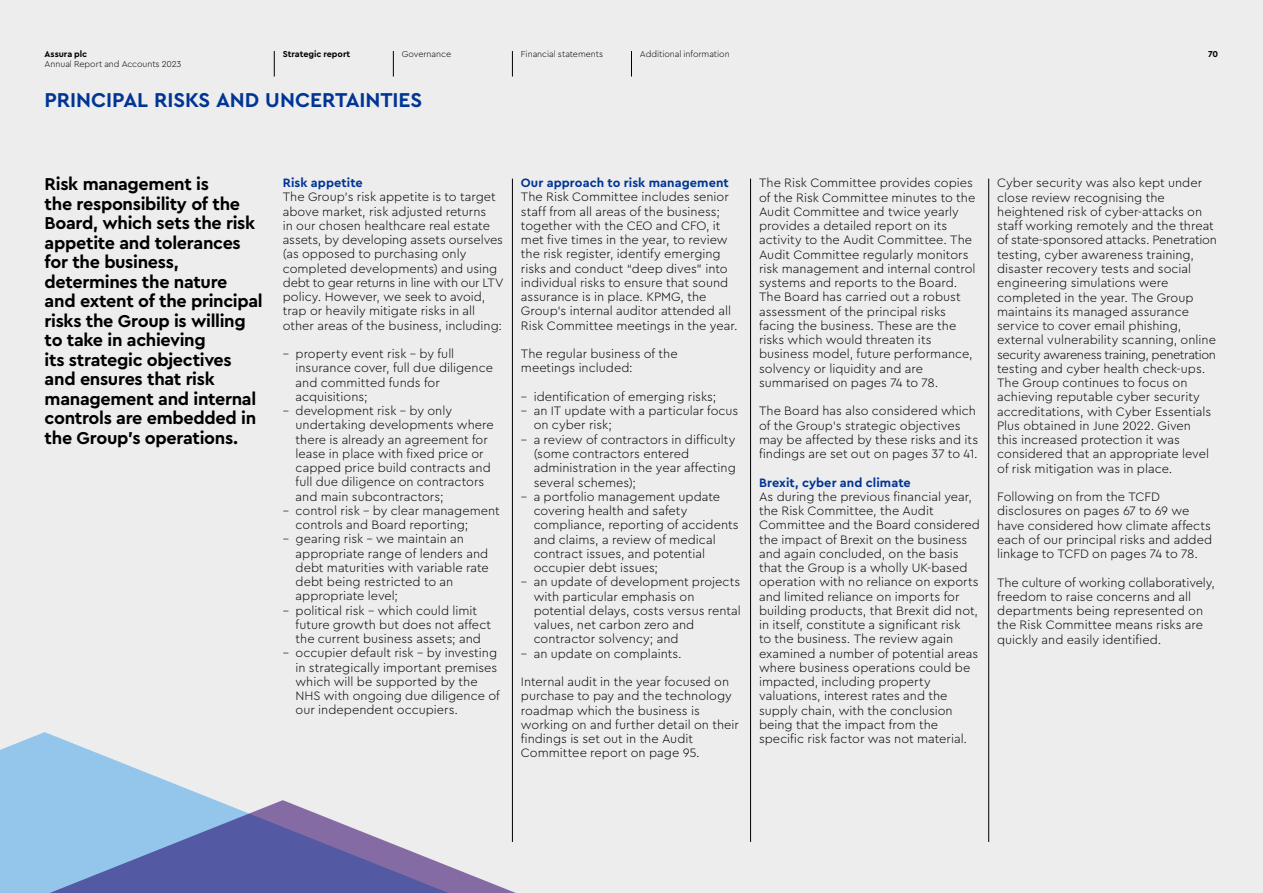
<style>
.page{position:relative;width:1263px;height:893px;background:#ededed}
.page>*{position:absolute;margin:0;border:0;box-sizing:border-box;transform-origin:0 0}
.t1{font:700 21px "Cera Pro";letter-spacing:-.005em;color:#003595}
.t2{font:700 18px/19.5px "Cera Pro";letter-spacing:-.02em;color:#000}
.t3{font:300 12.75px/14.2px "Cera Pro";color:#000}
.t4{font:700 12.75px "Cera Pro";letter-spacing:.005em;color:#003595}
.t5{font:300 9px "Cera Pro";letter-spacing:-.005em;color:#000}
.t6{font:700 9px "Cera Pro";letter-spacing:-.005em;color:#000}
</style>
<div class="page">
<svg style="left:0;top:732px;width:215px;height:68px;fill:#94c6ec"></svg>
<svg style="left:0;top:800px;width:752px;height:93px"></svg>
<hr style="left:750px;top:179px;width:1px;height:663px;background:#000">
<hr style="left:512px;top:179px;width:1px;height:663px;background:#000">
<hr style="left:988px;top:179px;width:1px;height:663px;background:#000">
<svg style="left:274px;top:51px;width:1px;height:26px"></svg>
<svg style="left:393px;top:51px;width:1px;height:26px"></svg>
<svg style="left:512px;top:51px;width:1px;height:26px"></svg>
<svg style="left:631px;top:51px;width:1px;height:26px"></svg>
<p class="t6" style="left:45px;top:48px;width:44px">Assura plc</p>
<p class="t5" style="left:45px;top:58px;width:138px">Annual Report and Accounts 2023</p>
<p class="t6" style="left:283px;top:48px;width:69px">Strategic report</p>
<p class="t5" style="left:402px;top:48px;width:51px">Governance</p>
<p class="t5" style="left:521px;top:48px;width:84px">Financial statements</p>
<p class="t5" style="left:640px;top:48px;width:91px">Additional information</p>
<p class="t6" style="left:1208px;top:48px;width:12px">70</p>
<h1 class="t1" style="left:45px;top:86px;width:379px">PRINCIPAL RISKS AND UNCERTAINTIES</h1>
<p class="t2" style="left:45px;top:174px;width:220px">Risk management is<br>the responsibility of the<br>Board, which sets the risk appetite and tolerances for the business, determines the nature and extent of the principal risks the Group is willing to take in achieving<br>its strategic objectives and ensures that risk management and internal controls are embedded in the Group’s operations.</p>
<p class="t4" style="left:283px;top:174px;width:82px">Risk appetite</p>
<p class="t3" style="left:283px;top:189px;width:222px">The Group’s risk appetite is to target above market, risk adjusted returns<br>in our chosen healthcare real estate assets, by developing assets ourselves (as opposed to purchasing only completed developments) and using debt to gear returns in line with our LTV policy. However, we seek to avoid, trap or heavily mitigate risks in all other areas of the business, including:</p>
<p class="t3" style="left:296px;top:346px;width:199px;text-indent:-13px">– property event risk – by full insurance cover, full due diligence and committed funds for acquisitions;</p>
<p class="t3" style="left:296px;top:403px;width:200px;text-indent:-13px">– development risk – by only undertaking developments where there is already an agreement for lease in place with fixed price or capped price build contracts and full due diligence on contractors and main subcontractors;</p>
<p class="t3" style="left:296px;top:503px;width:206px;text-indent:-13px">– control risk – by clear management controls and Board reporting;</p>
<p class="t3" style="left:296px;top:531px;width:195px;text-indent:-13px">– gearing risk – we maintain an appropriate range of lenders and debt maturities with variable rate debt being restricted to an appropriate level;</p>
<p class="t3" style="left:296px;top:603px;width:197px;text-indent:-13px">– political risk – which could limit future growth but does not affect the current business assets; and</p>
<p class="t3" style="left:296px;top:645px;width:206px;text-indent:-13px">– occupier default risk – by investing in strategically important premises which will be supported by the NHS with ongoing due diligence of our independent occupiers.</p>
<p class="t4" style="left:521px;top:174px;width:209px">Our approach to risk management</p>
<p class="t3" style="left:521px;top:189px;width:218px">The Risk Committee includes senior staff from all areas of the business; together with the CEO and CFO, it met five times in the year, to review the risk register, identify emerging risks and conduct “deep dives” into individual risks to ensure that sound assurance is in place. KPMG, the Group’s internal auditor attended all Risk Committee meetings in the year.</p>
<p class="t3" style="left:521px;top:346px;width:158px">The regular business of the meetings included:</p>
<p class="t3" style="left:521px;top:389px;width:197px">– identification of emerging risks;</p>
<p class="t3" style="left:534px;top:403px;width:206px;text-indent:-13px">– an IT update with a particular focus on cyber risk;</p>
<p class="t3" style="left:534px;top:432px;width:204px;text-indent:-13px">– a review of contractors in difficulty (some contractors entered administration in the year affecting several schemes);</p>
<p class="t3" style="left:534px;top:489px;width:206px;text-indent:-13px">– a portfolio management update covering health and safety compliance, reporting of accidents and claims, a review of medical contract issues, and potential occupier debt issues;</p>
<p class="t3" style="left:534px;top:574px;width:209px;text-indent:-13px">– an update of development projects with particular emphasis on potential delays, costs versus rental values, net carbon zero and contractor solvency; and</p>
<p class="t3" style="left:521px;top:646px;width:162px">– an update on complaints.</p>
<p class="t3" style="left:521px;top:674px;width:219px">Internal audit in the year focused on purchase to pay and the technology roadmap which the business is working on and further detail on their findings is set out in the Audit<br>Committee report on page 95.</p>
<p class="t3" style="left:759px;top:175px;width:218px">The Risk Committee provides copies of the Risk Committee minutes to the Audit Committee and twice yearly provides a detailed report on its activity to the Audit Committee. The Audit Committee regularly monitors risk management and internal control systems and reports to the Board.<br>The Board has carried out a robust assessment of the principal risks facing the business. These are the risks which would threaten its business model, future performance, solvency or liquidity and are summarised on pages 74 to 78.</p>
<p class="t3" style="left:759px;top:403px;width:221px">The Board has also considered which of the Group’s strategic objectives may be affected by these risks and its findings are set out on pages 37 to 41.</p>
<p class="t4" style="left:759px;top:474px;width:153px">Brexit, cyber and climate</p>
<p class="t3" style="left:759px;top:489px;width:222px">As during the previous financial year, the Risk Committee, the Audit Committee and the Board considered the impact of Brexit on the business and again concluded, on the basis that the Group is a wholly UK-based operation with no reliance on exports and limited reliance on imports for building products, that Brexit did not, in itself, constitute a significant risk<br>to the business. The review again examined a number of potential areas where business operations could be impacted, including property valuations, interest rates and the supply chain, with the conclusion being that the impact from the specific risk factor was not material.</p>
<p class="t3" style="left:997px;top:176px;width:221px">Cyber security was also kept under close review recognising the heightened risk of cyber-attacks on staff working remotely and the threat of state-sponsored attacks. Penetration testing, cyber awareness training, disaster recovery tests and social engineering simulations were completed in the year. The Group maintains its managed assurance service to cover email phishing, external vulnerability scanning, online security awareness training, penetration testing and cyber health check-ups.<br>The Group continues to focus on achieving reputable cyber security accreditations, with Cyber Essentials Plus obtained in June 2022. Given<br>this increased protection it was considered that an appropriate level of risk mitigation was in place.</p>
<p class="t3" style="left:997px;top:489px;width:216px">Following on from the TCFD disclosures on pages 67 to 69 we have considered how climate affects each of our principal risks and added linkage to TCFD on pages 74 to 78.</p>
<p class="t3" style="left:997px;top:575px;width:219px">The culture of working collaboratively, freedom to raise concerns and all departments being represented on the Risk Committee means risks are quickly and easily identified.</p>
</div>
